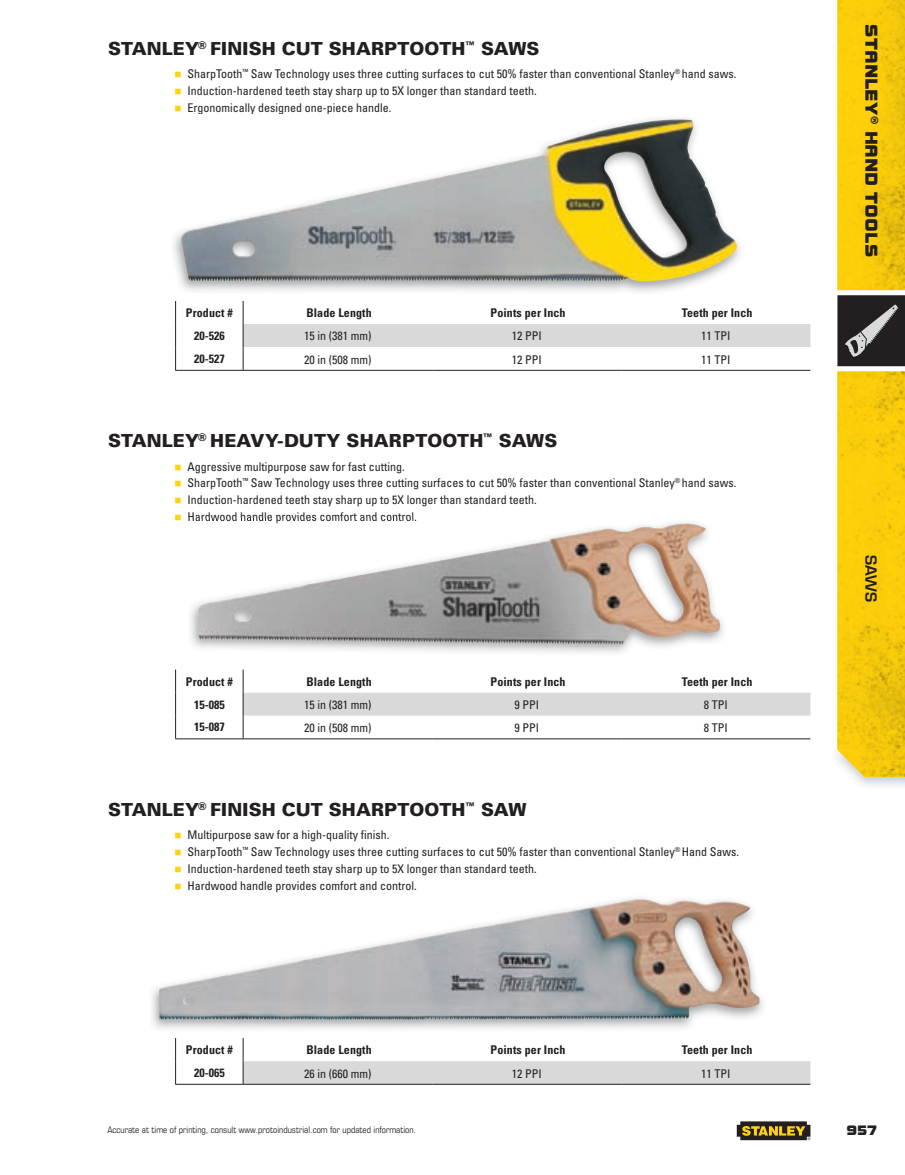
<style>
.page{position:relative;width:905px;height:1175px;background:#fff}
.page>*{position:absolute;margin:0;border:0;box-sizing:border-box;transform-origin:0 0}
.t1{font:900 18px "Univers";letter-spacing:.005em;color:#231f20}
.t2{font:18px "Bolt EF";color:#231f20}
.t3{font:600 15px "Eurostile LT Std";color:#231f20}
.t4{font:14.25px "Bolt EF";color:#231f20}
.t5{font:condensed 12px "Univers";color:#231f20}
.t6{font:700 condensed 12px "Univers";letter-spacing:.01em;color:#231f20}
.t7{font:condensed 9px "Eurostile LT Std";color:#231f20}
.s1{color:#fed20e}
</style>
<div class="page">
<hr style="left:243px;top:370px;width:189px;height:1px;background:#231f20">
<hr style="left:432px;top:370px;width:189px;height:1px;background:#231f20">
<hr style="left:621px;top:370px;width:189px;height:1px;background:#231f20">
<svg style="left:175px;top:301px;width:1px;height:69px"></svg>
<svg style="left:243px;top:301px;width:567px;height:69px"></svg>
<hr style="left:175px;top:370px;width:68px;height:1px;background:#231f20">
<svg style="left:175px;top:669px;width:1px;height:69px"></svg>
<svg style="left:243px;top:669px;width:567px;height:70px"></svg>
<hr style="left:175px;top:738px;width:68px;height:1px;background:#231f20">
<svg style="left:175px;top:1038px;width:1px;height:45px"></svg>
<svg style="left:243px;top:1038px;width:567px;height:46px"></svg>
<hr style="left:175px;top:1083px;width:68px;height:1px;background:#231f20">
<img style="left:173px;top:118px;width:567px;height:174px">
<img style="left:179px;top:121px;width:474px;height:160px">
<img style="left:190px;top:520px;width:533px;height:133px">
<img style="left:188px;top:518px;width:228px;height:5px">
<img style="left:198px;top:525px;width:467px;height:118px">
<img style="left:151px;top:898px;width:612px;height:132px">
<img style="left:158px;top:898px;width:480px;height:122px">
<img style="left:854px;top:776px;width:50px;height:10px">
<img style="left:837px;top:0;width:67px;height:776px">
<svg style="left:837px;top:290px;width:67px;height:81px;background:#555253"></svg>
<svg style="left:736px;top:1121px;width:74px;height:19px"></svg>
<h1 class="t1" style="left:108px;top:37px;width:433px">STANLEY<sup>®</sup> FINISH CUT SHARPTOOTH<sup>™</sup> SAWS</h1>
<p class="t5" style="left:174px;top:67px;width:563px"><span class="s1">■</span> SharpTooth<sup>™</sup> Saw Technology uses three cutting surfaces to cut 50% faster than conventional Stanley<sup>®</sup> hand saws.</p>
<p class="t5" style="left:174px;top:83px;width:364px"><span class="s1">■</span> Induction-hardened teeth stay sharp up to 5X longer than standard teeth.</p>
<p class="t5" style="left:174px;top:100px;width:218px"><span class="s1">■</span> Ergonomically designed one-piece handle.</p>
<p class="t6" style="left:186px;top:306px;width:48px">Product #</p>
<p class="t6" style="left:306px;top:306px;width:67px">Blade Length</p>
<p class="t6" style="left:490px;top:306px;width:77px">Points per Inch</p>
<p class="t6" style="left:682px;top:306px;width:72px">Teeth per Inch</p>
<p class="t6" style="left:194px;top:329px;width:32px">20-526</p>
<p class="t5" style="left:304px;top:328px;width:69px">15 in (381 mm)</p>
<p class="t5" style="left:511px;top:328px;width:31px">12 PPI</p>
<p class="t5" style="left:701px;top:328px;width:31px">11 TPI</p>
<p class="t6" style="left:194px;top:351px;width:32px">20-527</p>
<p class="t5" style="left:304px;top:352px;width:69px">20 in (508 mm)</p>
<p class="t5" style="left:511px;top:352px;width:31px">12 PPI</p>
<p class="t5" style="left:701px;top:352px;width:31px">11 TPI</p>
<h1 class="t1" style="left:108px;top:429px;width:451px">STANLEY<sup>®</sup> HEAVY-DUTY SHARPTOOTH<sup>™</sup> SAWS</h1>
<p class="t5" style="left:174px;top:459px;width:232px"><span class="s1">■</span> Aggressive multipurpose saw for fast cutting.</p>
<p class="t5" style="left:174px;top:475px;width:563px"><span class="s1">■</span> SharpTooth<sup>™</sup> Saw Technology uses three cutting surfaces to cut 50% faster than conventional Stanley<sup>®</sup> hand saws.</p>
<p class="t5" style="left:174px;top:492px;width:364px"><span class="s1">■</span> Induction-hardened teeth stay sharp up to 5X longer than standard teeth.</p>
<p class="t5" style="left:174px;top:509px;width:244px"><span class="s1">■</span> Hardwood handle provides comfort and control.</p>
<p class="t6" style="left:186px;top:674px;width:48px">Product #</p>
<p class="t6" style="left:306px;top:674px;width:67px">Blade Length</p>
<p class="t6" style="left:490px;top:674px;width:77px">Points per Inch</p>
<p class="t6" style="left:682px;top:674px;width:72px">Teeth per Inch</p>
<p class="t6" style="left:194px;top:697px;width:32px">15-085</p>
<p class="t5" style="left:304px;top:697px;width:69px">15 in (381 mm)</p>
<p class="t5" style="left:514px;top:697px;width:26px">9 PPI</p>
<p class="t5" style="left:703px;top:697px;width:25px">8 TPI</p>
<p class="t6" style="left:194px;top:719px;width:32px">15-087</p>
<p class="t5" style="left:304px;top:720px;width:69px">20 in (508 mm)</p>
<p class="t5" style="left:514px;top:720px;width:26px">9 PPI</p>
<p class="t5" style="left:703px;top:720px;width:25px">8 TPI</p>
<h1 class="t1" style="left:108px;top:798px;width:420px">STANLEY<sup>®</sup> FINISH CUT SHARPTOOTH<sup>™</sup> SAW</h1>
<p class="t5" style="left:174px;top:827px;width:216px"><span class="s1">■</span> Multipurpose saw for a high-quality finish.</p>
<p class="t5" style="left:174px;top:844px;width:566px"><span class="s1">■</span> SharpTooth<sup>™</sup> Saw Technology uses three cutting surfaces to cut 50% faster than conventional Stanley<sup>®</sup> Hand Saws.</p>
<p class="t5" style="left:174px;top:861px;width:364px"><span class="s1">■</span> Induction-hardened teeth stay sharp up to 5X longer than standard teeth.</p>
<p class="t5" style="left:174px;top:877px;width:244px"><span class="s1">■</span> Hardwood handle provides comfort and control.</p>
<p class="t6" style="left:186px;top:1042px;width:48px">Product #</p>
<p class="t6" style="left:306px;top:1042px;width:67px">Blade Length</p>
<p class="t6" style="left:490px;top:1042px;width:77px">Points per Inch</p>
<p class="t6" style="left:682px;top:1042px;width:72px">Teeth per Inch</p>
<p class="t6" style="left:194px;top:1065px;width:32px">20-065</p>
<p class="t5" style="left:304px;top:1065px;width:69px">26 in (660 mm)</p>
<p class="t5" style="left:511px;top:1065px;width:31px">12 PPI</p>
<p class="t5" style="left:701px;top:1065px;width:31px">11 TPI</p>
<p class="t7" style="left:107px;top:1124px;width:310px">Accurate at time of printing, consult www.protoindustrial.com for updated information.</p>
<h1 class="t2" style="left:881px;top:24px;width:234px;rotate:90deg">Stanley® Hand toolS</h1>
<p class="t3" style="left:880px;top:555px;width:49px;rotate:90deg">SAwS</p>
<p class="t4" style="left:846px;top:1122px;width:32px">957</p>
</div>
